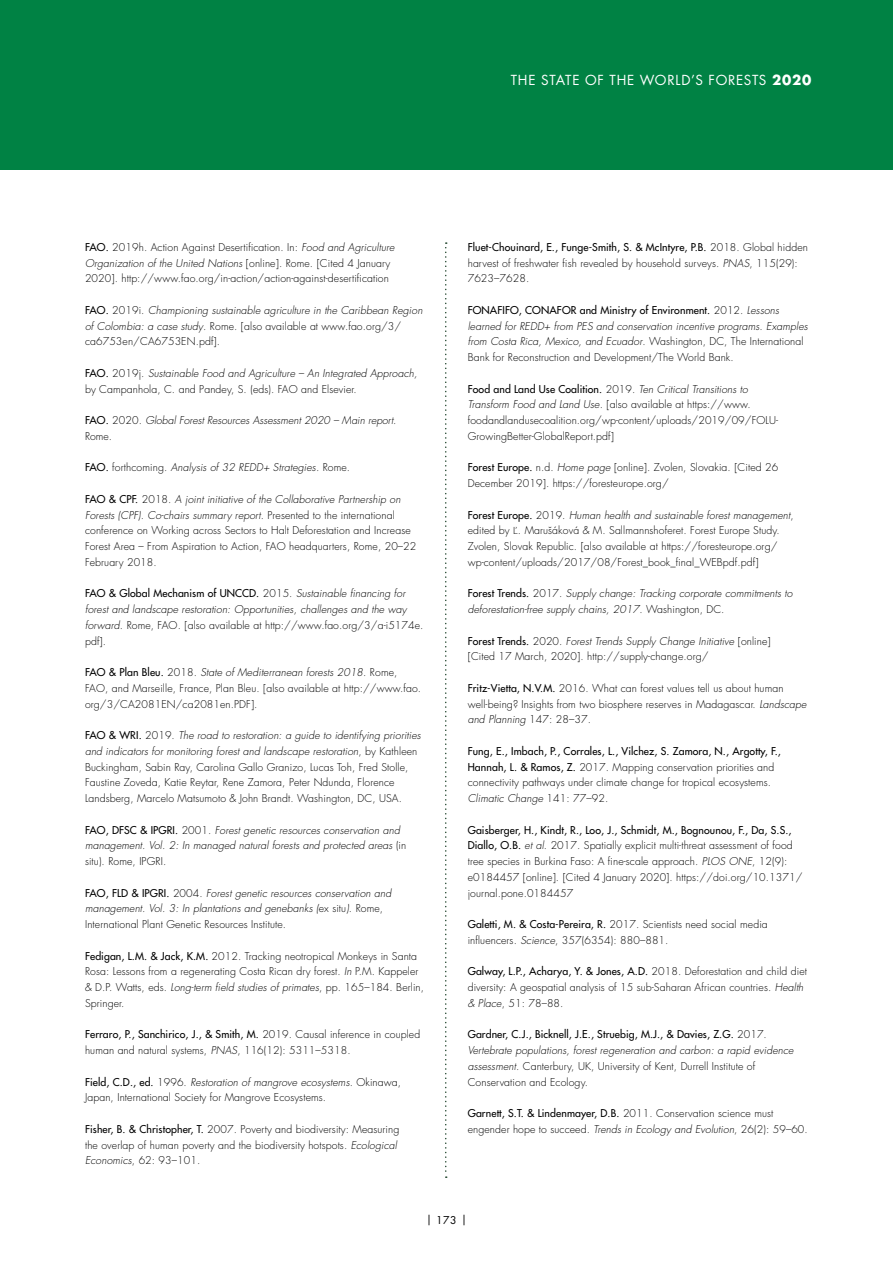
<style>
.page{position:relative;width:893px;height:1263px;background:#fff}
.page>*{position:absolute;margin:0;border:0;box-sizing:border-box;transform-origin:0 0}
.t1{font:13.5px "Futura Std";letter-spacing:.055em;color:#fff}
.t2{font:300 10.5px/15.8px "Futura Std";letter-spacing:.01em;color:#000}
.t3{font:italic 300 10.5px/15.8px "Futura Std";letter-spacing:.01em;color:#000}
.t4{font:10.5px "Futura Std";color:#000}
.s1{font-weight:700}
.s2{font-weight:500}
.s3{font-style:italic}
.s4{font-weight:500;font-style:normal}
.s5{font-style:normal}
.s6{font-family:"Myriad Pro"}
</style>
<div class="page">
<div style="left:0;top:0;width:893px;height:170px;background:#008244"></div>
<svg style="left:445px;top:242px;width:2px;height:936px"></svg>
<p class="t1" style="left:511px;top:71px;width:302px">THE STATE OF THE WORLD’S FORESTS <span class="s1">2020</span></p>
<p class="t2" style="left:85px;top:239px;width:311px"><span class="s2">FAO.</span> 2019h. Action Against Desertification. In: <span class="s3">Food and Agriculture<br>Organization of the United Nations</span> [online]. Rome. [Cited 4 January<br>2020]. http://www.fao.org/in-action/action-against-desertification</p>
<p class="t3" style="left:85px;top:302px;width:339px"><span class="s4">FAO.</span> <span class="s5">2019i.</span> Championing sustainable agriculture in the Caribbean Region of Colombia: a case study<span class="s5">. Rome. [also available at www.fao.org/3/ ca6753en/CA6753EN.pdf].</span></p>
<p class="t2" style="left:85px;top:365px;width:334px"><span class="s2">FAO.</span> 2019j. <span class="s3">Sustainable Food and Agriculture – An Integrated Approach, </span>by Campanhola, C. and Pandey, S. (eds). FAO and Elsevier.</p>
<p class="t3" style="left:85px;top:413px;width:313px"><span class="s4">FAO.</span> <span class="s5">2020.</span> Global Forest Resources Assessment 2020 – Main report<span class="s5">.<br>Rome.</span></p>
<p class="t3" style="left:85px;top:460px;width:267px"><span class="s4">FAO.</span> <span class="s5">forthcoming.</span> Analysis of 32 REDD+ Strategies. <span class="s5">Rome.</span></p>
<p class="t2" style="left:85px;top:491px;width:333px"><span class="s2">FAO &amp; CPF.</span> 2018. <span class="s3">A joint initiative of the Collaborative Partnership on Forests (CPF). Co-chairs summary report</span>. Presented to the international conference on Working across Sectors to Halt Deforestation and Increase Forest Area – From Aspiration to Action, FAO headquarters, Rome, 20–22<br>February 2018.</p>
<p class="t3" style="left:85px;top:586px;width:340px"><span class="s4">FAO &amp; Global Mechanism of UNCCD.</span> <span class="s5">2015.</span> Sustainable financing for forest and landscape restoration: Opportunities, challenges and the way forward<span class="s5">. Rome, FAO. [also available at http://www.fao.org/3/a-i5174e. pdf].</span></p>
<p class="t2" style="left:85px;top:665px;width:338px"><span class="s2">FAO &amp; Plan Bleu.</span> 2018. <span class="s3">State of Mediterranean forests 2018</span>. Rome,<br>FAO, and Marseille, France, Plan Bleu. [also available at http://www.fao. org/3/CA2081EN/ca2081en.PDF].</p>
<p class="t2" style="left:85px;top:728px;width:337px"><span class="s2">FAO &amp; WRI.</span> 2019. <span class="s3">The road to restoration: a guide to identifying priorities and indicators for monitoring forest and landscape restoration</span>, by Kathleen Buckingham, Sabin Ray, Carolina Gallo Granizo, Lucas Toh, Fred Stolle, Faustine Zoveda, Katie Reytar, Rene Zamora, Peter Ndunda, Florence Landsberg, Marcelo Matsumoto &amp; John Brandt. Washington, DC, USA.</p>
<p class="t3" style="left:85px;top:822px;width:323px"><span class="s4">FAO, DFSC &amp; IPGRI.</span> <span class="s5">2001.</span> Forest genetic resources conservation and management. Vol. 2: In managed natural forests and protected areas <span class="s5">(in situ). Rome, IPGRI.</span></p>
<p class="t3" style="left:85px;top:885px;width:308px"><span class="s4">FAO, FLD &amp; IPGRI.</span> <span class="s5">2004.</span> Forest genetic resources conservation and management. Vol. 3: In plantations and genebanks (<span class="s5">ex situ</span>)<span class="s5">. Rome,<br>International Plant Genetic Resources Institute.</span></p>
<p class="t2" style="left:85px;top:948px;width:341px"><span class="s2">Fedigan, L.M. &amp; Jack, K.M.</span> 2012. Tracking neotropical Monkeys in Santa Rosa: Lessons from a regenerating Costa Rican dry forest. <span class="s3">In</span> P.M. Kappeler &amp; D.P. Watts, eds. <span class="s3">Long-term field studies of primates</span>, pp. 165–184. Berlin, Springer.</p>
<p class="t2" style="left:85px;top:1027px;width:337px"><span class="s2">Ferraro, P., Sanchirico, J., &amp; Smith, M.</span> 2019. Causal inference in coupled human and natural systems, <span class="s3">PNAS</span>, 116(12): 5311–5318.</p>
<p class="t2" style="left:85px;top:1074px;width:318px"><span class="s2">Field, C.D., ed.</span> 1996. <span class="s3">Restoration of mangrove ecosystems</span>. Okinawa,<br>Japan, International Society for Mangrove Ecosystems.</p>
<p class="t2" style="left:85px;top:1121px;width:316px"><span class="s2">Fisher, B. &amp; Christopher, T.</span> 2007. Poverty and biodiversity: Measuring the overlap of human poverty and the biodiversity hotspots. <span class="s3">Ecological<br>Economics</span>, 62: 93–101.</p>
<p class="t2" style="left:468px;top:239px;width:342px"><span class="s2">Fluet-Chouinard, E., Funge-Smith, S. &amp; McIntyre, P.B.</span> 2018. Global hidden harvest of freshwater fish revealed by household surveys. <span class="s3">PNAS</span>, 115(29):<br>7623–7628.</p>
<p class="t3" style="left:468px;top:302px;width:341px"><span class="s4">FONAFIFO, CONAFOR and Ministry of Environment.</span> <span class="s5">2012.</span> Lessons learned for REDD+ from PES and conservation incentive programs. Examples from Costa Rica, Mexico, and Ecuador<span class="s5">. Washington, DC, The International Bank for Reconstruction and Development/The World Bank.</span></p>
<p class="t2" style="left:468px;top:381px;width:312px"><span class="s2">Food and Land Use Coalition.</span> 2019. <span class="s3">Ten Critical Transitions to Transform Food and Land Use.</span> [also available at https://www. foodandlandusecoalition.org/wp-content/uploads/2019/09/FOLU-GrowingBetter-GlobalReport.pdf]</p>
<p class="t2" style="left:468px;top:460px;width:312px"><span class="s2">Forest Europe.</span> n.d. <span class="s3">Home page</span> [online]. Zvolen, Slovakia. [Cited 26<br>December 2019]. https://foresteurope.org/</p>
<p class="t2" style="left:468px;top:507px;width:327px"><span class="s2">Forest Europe.</span> 2019. <span class="s3">Human health and sustainable forest management</span>, edited by <span class="s6">Ľ</span>. Marušáková &amp; M. Sallmannshoferet<span class="s3">.</span> Forest Europe Study.<br>Zvolen, Slovak Republic. [also available at https://foresteurope.org/ wp-content/uploads/2017/08/Forest_book_final_WEBpdf.pdf]</p>
<p class="t3" style="left:468px;top:586px;width:326px"><span class="s4">Forest Trends.</span> <span class="s5">2017.</span> Supply change: Tracking corporate commitments to deforestation-free supply chains, 2017<span class="s5">. Washington, DC.</span></p>
<p class="t2" style="left:468px;top:633px;width:304px"><span class="s2">Forest Trends.</span> 2020. <span class="s3">Forest Trends Supply Change Initiative</span> [online] [Cited 17 March, 2020]. http://supply-change.org/</p>
<p class="t2" style="left:468px;top:680px;width:340px"><span class="s2">Fritz-Vietta, N.V.M.</span> 2016. What can forest values tell us about human well-being? Insights from two biosphere reserves in Madagascar. <span class="s3">Landscape and Planning</span> 147: 28–37.</p>
<p class="t2" style="left:468px;top:743px;width:315px"><span class="s2">Fung, E., Imbach, P., Corrales, L., Vilchez, S. Zamora, N., Argotty, F., Hannah, L. &amp; Ramos, Z.</span> 2017. Mapping conservation priorities and connectivity pathways under climate change for tropical ecosystems.<br><span class="s3">Climatic Change</span> 141: 77–92.</p>
<p class="t2" style="left:468px;top:822px;width:336px"><span class="s2">Gaisberger, H., Kindt, R., Loo, J., Schmidt, M., Bognounou, F., Da, S.S., Diallo, O.B.</span> <span class="s3">et al</span>. 2017. Spatially explicit multi-threat assessment of food tree species in Burkina Faso: A fine-scale approach. <span class="s3">PLOS ONE</span>, 12(9): e0184457 [online]. [Cited 4 January 2020]. https://doi.org/10.1371/ journal.pone.0184457</p>
<p class="t2" style="left:468px;top:917px;width:302px"><span class="s2">Galetti, M. &amp; Costa-Pereira, R.</span> 2017. Scientists need social media influencers. <span class="s3">Science</span>, 357(6354): 880–881.</p>
<p class="t2" style="left:468px;top:964px;width:341px"><span class="s2">Galway, L.P., Acharya, Y. &amp; Jones, A.D.</span> 2018. Deforestation and child diet diversity: A geospatial analysis of 15 sub-Saharan African countries. <span class="s3">Health &amp; Place</span>, 51: 78–88.</p>
<p class="t2" style="left:468px;top:1027px;width:327px"><span class="s2">Gardner, C.J., Bicknell, J.E., Struebig, M.J., &amp; Davies, Z.G.</span> 2017.<br><span class="s3">Vertebrate populations, forest regeneration and carbon: a rapid evidence assessment</span>. Canterbury, UK, University of Kent, Durrell Institute of Conservation and Ecology.</p>
<p class="t2" style="left:468px;top:1106px;width:342px"><span class="s2">Garnett, S.T. &amp; Lindenmayer, D.B.</span> 2011. Conservation science must engender hope to succeed. <span class="s3">Trends in Ecology and Evolution</span>, 26(2): 59–60.</p>
<p class="t4" style="left:426px;top:1214px;width:42px">| 173 |</p>
</div>
